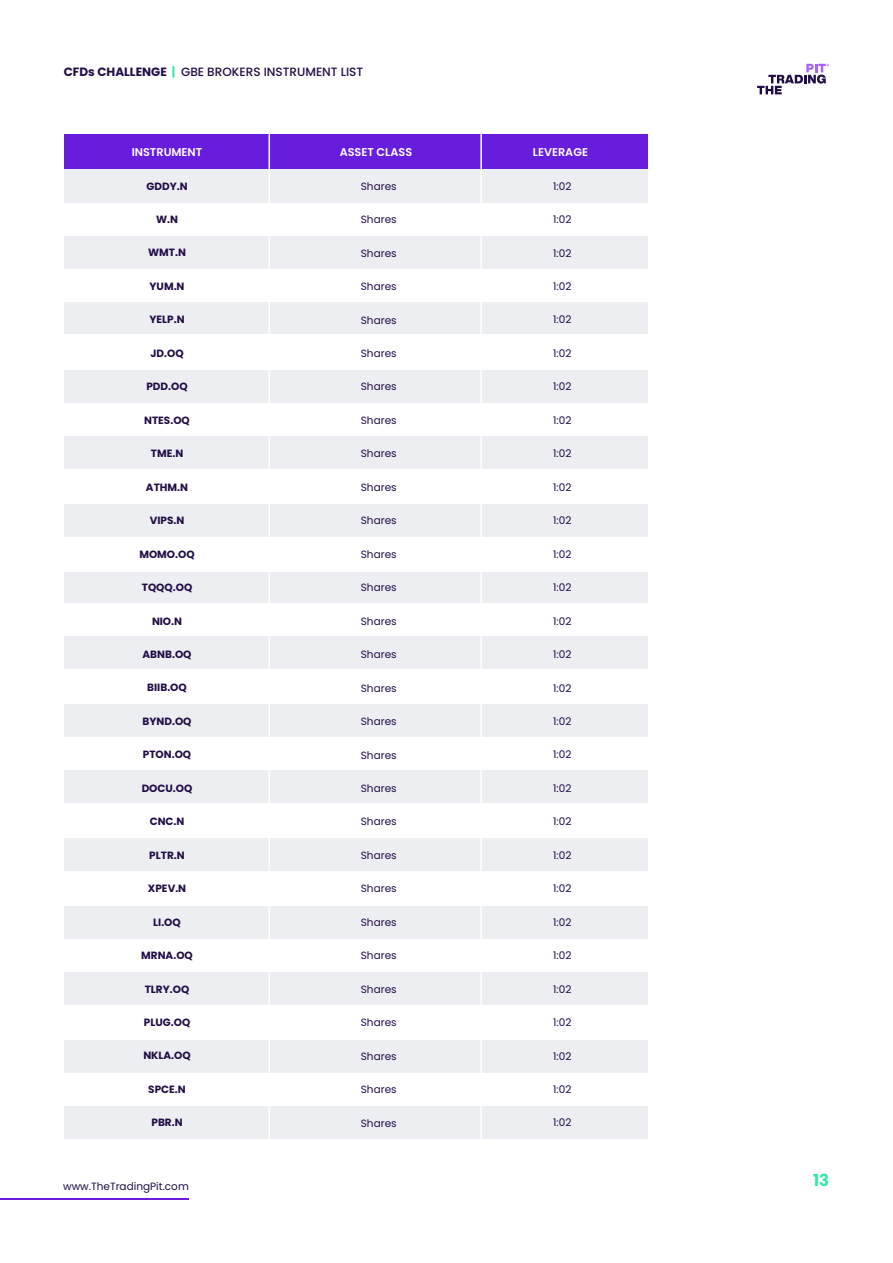
<style>
.page{position:relative;width:893px;height:1263px;background:#fff}
.page>*{position:absolute;margin:0;border:0;box-sizing:border-box;transform-origin:0 0}
.t1{font:700 16.5px "Poppins";color:#3ae7a7}
.t2{font:500 12px "Poppins";color:#210d47}
.t3{font:600 11.25px "Poppins";color:#fff}
.t4{font:10.5px "Poppins";color:#210d47}
.t5{font:700 10.5px "Poppins";color:#210d47}
.s1{font-weight:700}
.s2{font-weight:700;color:#3ae7a7}
</style>
<div class="page">
<svg style="left:757px;top:64px;width:72px;height:30px"></svg>
<hr style="left:0;top:1198px;width:189px;height:1px;background:#671ddb">
<div style="left:64px;top:370px;width:583px;height:33px;background:#edeef2"></div>
<div style="left:64px;top:704px;width:583px;height:33px;background:#edeef2"></div>
<div style="left:64px;top:1040px;width:583px;height:33px;background:#edeef2"></div>
<div style="left:64px;top:504px;width:583px;height:32px;background:#edeef2"></div>
<div style="left:64px;top:838px;width:583px;height:33px;background:#edeef2"></div>
<div style="left:64px;top:436px;width:583px;height:32px;background:#edeef2"></div>
<div style="left:64px;top:770px;width:583px;height:33px;background:#edeef2"></div>
<div style="left:64px;top:1106px;width:583px;height:33px;background:#edeef2"></div>
<div style="left:64px;top:169px;width:583px;height:33px;background:#edeef2"></div>
<div style="left:64px;top:236px;width:583px;height:33px;background:#edeef2"></div>
<div style="left:64px;top:570px;width:583px;height:33px;background:#edeef2"></div>
<div style="left:64px;top:906px;width:583px;height:33px;background:#edeef2"></div>
<div style="left:64px;top:301px;width:583px;height:33px;background:#edeef2"></div>
<div style="left:64px;top:636px;width:583px;height:33px;background:#edeef2"></div>
<div style="left:64px;top:972px;width:583px;height:33px;background:#edeef2"></div>
<div style="left:64px;top:537px;width:583px;height:35px;background:#fff"></div>
<div style="left:64px;top:134px;width:583px;height:34px;background:#671ddb"></div>
<hr style="left:269px;top:134px;width:1px;height:1005px;background:#fff">
<hr style="left:480px;top:134px;width:2px;height:1005px;background:#fff">
<p class="t2" style="left:64px;top:65px;width:301px"><span class="s1">CFDs CHALLENGE</span> <span class="s2">|</span> GBE BROKERS INSTRUMENT LIST</p>
<p class="t3" style="left:132px;top:145px;width:72px">INSTRUMENT</p>
<p class="t5" style="left:146px;top:180px;width:43px">GDDY.N</p>
<p class="t5" style="left:156px;top:213px;width:23px">W.N</p>
<p class="t5" style="left:148px;top:247px;width:39px">WMT.N</p>
<p class="t5" style="left:150px;top:280px;width:36px">YUM.N</p>
<p class="t5" style="left:149px;top:314px;width:37px">YELP.N</p>
<p class="t5" style="left:150px;top:347px;width:35px">JD.OQ</p>
<p class="t5" style="left:146px;top:381px;width:43px">PDD.OQ</p>
<p class="t5" style="left:144px;top:414px;width:47px">NTES.OQ</p>
<p class="t5" style="left:151px;top:447px;width:34px">TME.N</p>
<p class="t5" style="left:146px;top:481px;width:44px">ATHM.N</p>
<p class="t5" style="left:150px;top:514px;width:36px">VIPS.N</p>
<p class="t5" style="left:139px;top:548px;width:57px">MOMO.OQ</p>
<p class="t5" style="left:142px;top:581px;width:52px">TQQQ.OQ</p>
<p class="t5" style="left:152px;top:615px;width:32px">NIO.N</p>
<p class="t5" style="left:143px;top:648px;width:50px">ABNB.OQ</p>
<p class="t5" style="left:147px;top:682px;width:41px">BIIB.OQ</p>
<p class="t5" style="left:143px;top:715px;width:50px">BYND.OQ</p>
<p class="t5" style="left:143px;top:748px;width:50px">PTON.OQ</p>
<p class="t5" style="left:142px;top:782px;width:52px">DOCU.OQ</p>
<p class="t5" style="left:150px;top:815px;width:36px">CNC.N</p>
<p class="t5" style="left:149px;top:849px;width:37px">PLTR.N</p>
<p class="t5" style="left:148px;top:882px;width:40px">XPEV.N</p>
<p class="t5" style="left:153px;top:916px;width:29px">LI.OQ</p>
<p class="t5" style="left:141px;top:949px;width:53px">MRNA.OQ</p>
<p class="t5" style="left:145px;top:983px;width:46px">TLRY.OQ</p>
<p class="t5" style="left:144px;top:1016px;width:48px">PLUG.OQ</p>
<p class="t5" style="left:143px;top:1050px;width:49px">NKLA.OQ</p>
<p class="t5" style="left:148px;top:1083px;width:39px">SPCE.N</p>
<p class="t5" style="left:151px;top:1116px;width:33px">PBR.N</p>
<p class="t4" style="left:63px;top:1181px;width:127px">www.TheTradingPit.com</p>
<p class="t3" style="left:340px;top:145px;width:74px">ASSET CLASS</p>
<p class="t3" style="left:533px;top:145px;width:57px">LEVERAGE</p>
<p class="t4" style="left:361px;top:180px;width:37px">Shares</p>
<p class="t4" style="left:361px;top:213px;width:37px">Shares</p>
<p class="t4" style="left:361px;top:247px;width:37px">Shares</p>
<p class="t4" style="left:361px;top:280px;width:37px">Shares</p>
<p class="t4" style="left:361px;top:314px;width:37px">Shares</p>
<p class="t4" style="left:361px;top:347px;width:37px">Shares</p>
<p class="t4" style="left:361px;top:381px;width:37px">Shares</p>
<p class="t4" style="left:361px;top:414px;width:37px">Shares</p>
<p class="t4" style="left:361px;top:448px;width:37px">Shares</p>
<p class="t4" style="left:361px;top:481px;width:37px">Shares</p>
<p class="t4" style="left:361px;top:514px;width:37px">Shares</p>
<p class="t4" style="left:361px;top:548px;width:37px">Shares</p>
<p class="t4" style="left:361px;top:581px;width:37px">Shares</p>
<p class="t4" style="left:361px;top:615px;width:37px">Shares</p>
<p class="t4" style="left:361px;top:648px;width:37px">Shares</p>
<p class="t4" style="left:361px;top:682px;width:37px">Shares</p>
<p class="t4" style="left:361px;top:715px;width:37px">Shares</p>
<p class="t4" style="left:361px;top:749px;width:37px">Shares</p>
<p class="t4" style="left:361px;top:782px;width:37px">Shares</p>
<p class="t4" style="left:361px;top:816px;width:37px">Shares</p>
<p class="t4" style="left:361px;top:849px;width:37px">Shares</p>
<p class="t4" style="left:361px;top:882px;width:37px">Shares</p>
<p class="t4" style="left:361px;top:916px;width:37px">Shares</p>
<p class="t4" style="left:361px;top:949px;width:37px">Shares</p>
<p class="t4" style="left:361px;top:983px;width:37px">Shares</p>
<p class="t4" style="left:361px;top:1016px;width:37px">Shares</p>
<p class="t4" style="left:361px;top:1050px;width:37px">Shares</p>
<p class="t4" style="left:361px;top:1083px;width:37px">Shares</p>
<p class="t4" style="left:361px;top:1117px;width:37px">Shares</p>
<p class="t4" style="left:553px;top:180px;width:20px">1:02</p>
<p class="t4" style="left:553px;top:213px;width:20px">1:02</p>
<p class="t4" style="left:553px;top:247px;width:20px">1:02</p>
<p class="t4" style="left:553px;top:280px;width:20px">1:02</p>
<p class="t4" style="left:553px;top:314px;width:20px">1:02</p>
<p class="t4" style="left:553px;top:347px;width:20px">1:02</p>
<p class="t4" style="left:553px;top:381px;width:20px">1:02</p>
<p class="t4" style="left:553px;top:414px;width:20px">1:02</p>
<p class="t4" style="left:553px;top:447px;width:20px">1:02</p>
<p class="t4" style="left:553px;top:481px;width:20px">1:02</p>
<p class="t4" style="left:553px;top:514px;width:20px">1:02</p>
<p class="t4" style="left:553px;top:548px;width:20px">1:02</p>
<p class="t4" style="left:553px;top:581px;width:20px">1:02</p>
<p class="t4" style="left:553px;top:615px;width:20px">1:02</p>
<p class="t4" style="left:553px;top:648px;width:20px">1:02</p>
<p class="t4" style="left:553px;top:682px;width:20px">1:02</p>
<p class="t4" style="left:553px;top:715px;width:20px">1:02</p>
<p class="t4" style="left:553px;top:749px;width:20px">1:02</p>
<p class="t4" style="left:553px;top:782px;width:20px">1:02</p>
<p class="t4" style="left:553px;top:815px;width:20px">1:02</p>
<p class="t4" style="left:553px;top:849px;width:20px">1:02</p>
<p class="t4" style="left:553px;top:882px;width:20px">1:02</p>
<p class="t4" style="left:553px;top:916px;width:20px">1:02</p>
<p class="t4" style="left:553px;top:949px;width:20px">1:02</p>
<p class="t4" style="left:553px;top:983px;width:20px">1:02</p>
<p class="t4" style="left:553px;top:1016px;width:20px">1:02</p>
<p class="t4" style="left:553px;top:1050px;width:20px">1:02</p>
<p class="t4" style="left:553px;top:1083px;width:20px">1:02</p>
<p class="t4" style="left:553px;top:1117px;width:20px">1:02</p>
<h1 class="t1" style="left:813px;top:1170px;width:18px">13</h1>
</div>
